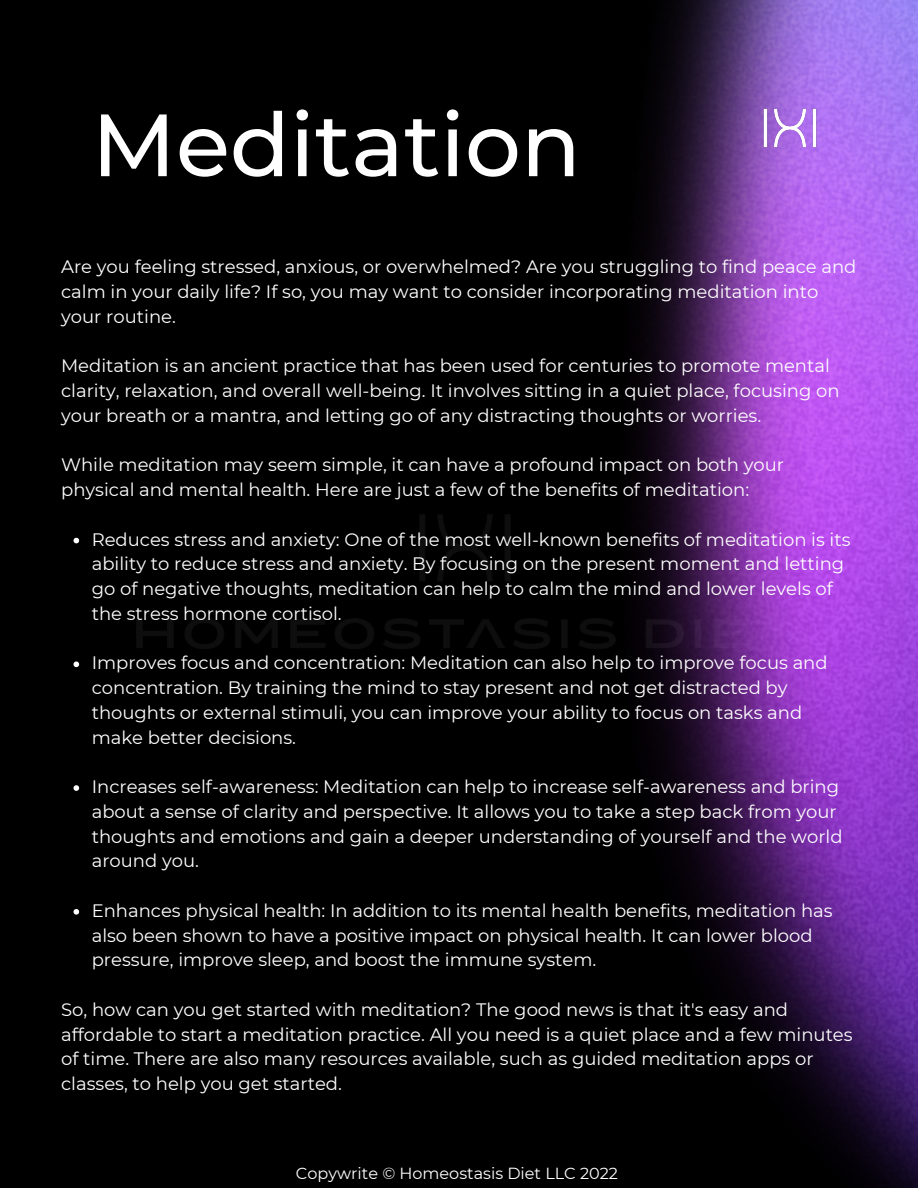
<style>
.page{position:relative;width:918px;height:1188px;background:#fff}
.page>*{position:absolute;margin:0;border:0;box-sizing:border-box;transform-origin:0 0}
.t1{font:500 88.2px "Montserrat";color:#fff}
.t2{font:18px/24.8px "Montserrat";color:#fff}
.t3{font:16.05px "Montserrat";color:#fff}
</style>
<div class="page">
<img style="left:0;top:0;width:918px;height:1188px">
<svg style="left:74px;top:538px;width:5px;height:5px"></svg>
<svg style="left:74px;top:662px;width:5px;height:5px"></svg>
<svg style="left:74px;top:785px;width:5px;height:6px"></svg>
<svg style="left:74px;top:909px;width:5px;height:6px"></svg>
<img style="left:753px;top:92px;width:73px;height:73px">
<h1 class="t1" style="left:92px;top:91px;width:491px">Meditation</h1>
<p class="t2" style="left:61px;top:255px;width:797px">Are you feeling stressed, anxious, or overwhelmed? Are you struggling to find peace and calm in your daily life? If so, you may want to consider incorporating meditation into your routine.</p>
<p class="t2" style="left:61px;top:354px;width:780px">Meditation is an ancient practice that has been used for centuries to promote mental clarity, relaxation, and overall well-being. It involves sitting in a quiet place, focusing on your breath or a mantra, and letting go of any distracting thoughts or worries.</p>
<p class="t2" style="left:61px;top:453px;width:724px">While meditation may seem simple, it can have a profound impact on both your physical and mental health. Here are just a few of the benefits of meditation:</p>
<p class="t2" style="left:92px;top:527px;width:760px">Reduces stress and anxiety: One of the most well-known benefits of meditation is its ability to reduce stress and anxiety. By focusing on the present moment and letting go of negative thoughts, meditation can help to calm the mind and lower levels of the stress hormone cortisol.</p>
<p class="t2" style="left:92px;top:651px;width:737px">Improves focus and concentration: Meditation can also help to improve focus and concentration. By training the mind to stay present and not get distracted by thoughts or external stimuli, you can improve your ability to focus on tasks and make better decisions.</p>
<p class="t2" style="left:92px;top:774px;width:752px">Increases self-awareness: Meditation can help to increase self-awareness and bring about a sense of clarity and perspective. It allows you to take a step back from your thoughts and emotions and gain a deeper understanding of yourself and the world around you.</p>
<p class="t2" style="left:92px;top:898px;width:742px">Enhances physical health: In addition to its mental health benefits, meditation has also been shown to have a positive impact on physical health. It can lower blood pressure, improve sleep, and boost the immune system.</p>
<p class="t2" style="left:61px;top:997px;width:793px">So, how can you get started with meditation? The good news is that it's easy and affordable to start a meditation practice. All you need is a quiet place and a few minutes of time. There are also many resources available, such as guided meditation apps or classes, to help you get started.</p>
<p class="t3" style="left:296px;top:1164px;width:324px">Copywrite © Homeostasis Diet LLC 2022</p>
</div>
